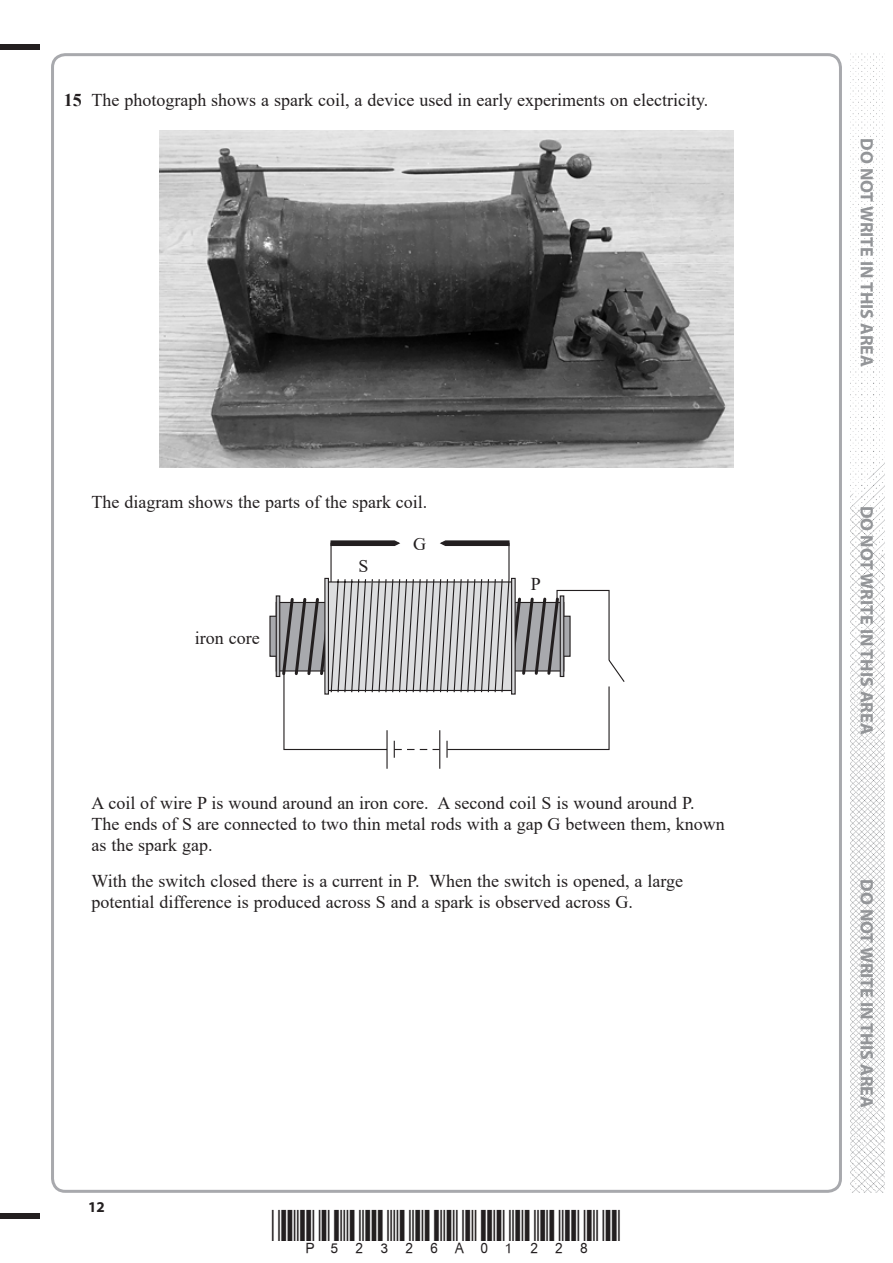
<style>
.page{position:relative;width:893px;height:1263px;background:#fff}
.page>*{position:absolute;margin:0;border:0;box-sizing:border-box;transform-origin:0 0}
.t1{font:18px/21px "Times New Roman";color:#231f20}
.t2{font:700 18px "Myriad Pro";color:#939598}
.t3{font:700 15px "Myriad Pro";color:#231f20}
.s1{font-weight:700}
</style>
<div class="page">
<div style="left:0;top:44px;width:40px;height:5px;background:#231f20"></div>
<div style="left:0;top:1214px;width:40px;height:5px;background:#231f20"></div>
<img style="left:850px;top:53px;width:34px;height:1140px">
<img style="left:160px;top:131px;width:573px;height:336px">
<svg style="left:271px;top:618px;width:5px;height:37px"></svg>
<svg style="left:276px;top:595px;width:4px;height:82px"></svg>
<svg style="left:280px;top:540px;width:345px;height:229px"></svg>
<p class="t1" style="left:64px;top:89px;width:646px"><span class="s1">15</span> The photograph shows a spark coil, a device used in early experiments on electricity.</p>
<p class="t1" style="left:91px;top:491px;width:338px">The diagram shows the parts of the spark coil.</p>
<p class="t1" style="left:195px;top:626px;width:66px">iron core</p>
<p class="t1" style="left:358px;top:555px;width:12px">S</p>
<p class="t1" style="left:413px;top:532px;width:14px">G</p>
<p class="t1" style="left:531px;top:573px;width:12px">P</p>
<p class="t1" style="left:91px;top:792px;width:635px">A coil of wire P is wound around an iron core. A second coil S is wound around P.<br>The ends of S are connected to two thin metal rods with a gap G between them, known as the spark gap.</p>
<p class="t1" style="left:91px;top:870px;width:593px">With the switch closed there is a current in P. When the switch is opened, a large potential difference is produced across S and a spark is observed across G.</p>
<p class="t3" style="left:88px;top:1197px;width:18px">12</p>
<p class="t2" style="left:878px;top:138px;width:230px;rotate:90deg">DO NOT WRITE IN THIS AREA</p>
<p class="t2" style="left:878px;top:506px;width:230px;rotate:90deg">DO NOT WRITE IN THIS AREA</p>
<p class="t2" style="left:878px;top:879px;width:230px;rotate:90deg">DO NOT WRITE IN THIS AREA</p>
</div>
